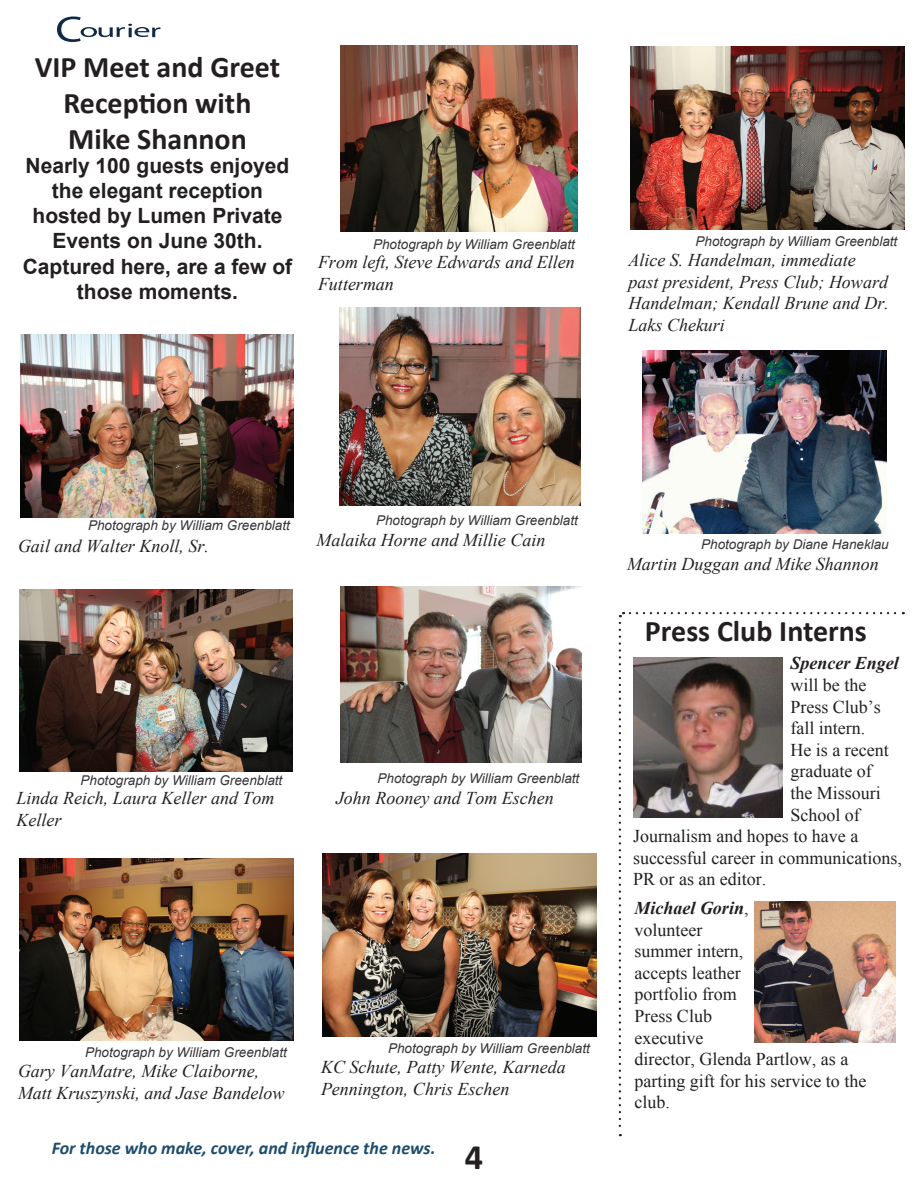
<style>
.page{position:relative;width:918px;height:1188px;background:#fff}
.page>*{position:absolute;margin:0;border:0;box-sizing:border-box;transform-origin:0 0}
.t1{font:700 30px/36px "Calibri";color:#231f20;text-align:center}
.t2{font:700 21px/25.2px "Arial";color:#231f20;text-align:center}
.t3{font:italic 18px/21.6px "Times New Roman";color:#231f20}
.t4{font:18px/21.6px "Times New Roman";color:#231f20}
.t5{font:italic 700 18px "Calibri";color:#1d4c6d}
.t6{font:italic 700 18px "Times New Roman";color:#231f20}
.t7{font:italic 13.5px "Arial";color:#363539}
.s1{font-style:normal;font-size:36px;color:#231f20}
.s2{font-weight:700;font-style:italic}
</style>
<div class="page">
<svg style="left:57px;top:16px;width:103px;height:26px"></svg>
<img style="left:20px;top:335px;width:274px;height:182px">
<img style="left:20px;top:590px;width:272px;height:181px">
<img style="left:20px;top:858px;width:274px;height:183px">
<img style="left:340px;top:45px;width:237px;height:187px">
<img style="left:339px;top:308px;width:241px;height:198px">
<svg style="left:619px;top:623px;width:2px;height:513px"></svg>
<img style="left:323px;top:854px;width:274px;height:182px">
<img style="left:630px;top:46px;width:274px;height:183px">
<img style="left:642px;top:350px;width:244px;height:183px">
<img style="left:340px;top:586px;width:242px;height:177px">
<img style="left:633px;top:657px;width:149px;height:161px">
<img style="left:754px;top:902px;width:141px;height:141px">
<svg style="left:630px;top:612px;width:274px;height:2px"></svg>
<h1 class="t1" style="left:35px;top:47px;width:247px">VIP Meet and Greet<br>Reception with<br>Mike Shannon</h1>
<p class="t2" style="left:23px;top:154px;width:271px">Nearly 100 guests enjoyed the elegant reception hosted by Lumen Private<br>Events on June 30th.<br>Captured here, are a few of those moments.</p>
<p class="t7" style="left:373px;top:235px;width:203px">Photograph by William Greenblatt</p>
<p class="t3" style="left:318px;top:251px;width:258px">From left, Steve Edwards and Ellen<br>Futterman</p>
<p class="t7" style="left:696px;top:232px;width:203px">Photograph by William Greenblatt</p>
<p class="t3" style="left:628px;top:249px;width:262px">Alice S. Handelman, immediate past president, Press Club; Howard<br>Handelman; Kendall Brune and Dr.<br>Laks Chekuri</p>
<p class="t7" style="left:88px;top:517px;width:203px">Photograph by William Greenblatt</p>
<p class="t3" style="left:18px;top:535px;width:193px">Gail and Walter Knoll, Sr.</p>
<p class="t7" style="left:376px;top:511px;width:203px">Photograph by William Greenblatt</p>
<p class="t3" style="left:316px;top:529px;width:230px">Malaika Horne and Millie Cain</p>
<p class="t7" style="left:81px;top:771px;width:203px">Photograph by William Greenblatt</p>
<p class="t3" style="left:16px;top:787px;width:260px">Linda Reich, Laura Keller and Tom<br>Keller</p>
<p class="t7" style="left:378px;top:769px;width:203px">Photograph by William Greenblatt</p>
<p class="t3" style="left:336px;top:787px;width:219px">John Rooney and Tom Eschen</p>
<p class="t7" style="left:85px;top:1044px;width:203px">Photograph by William Greenblatt</p>
<p class="t3" style="left:18px;top:1060px;width:268px">Gary VanMatre, Mike Claiborne,<br>Matt Kruszynski, and Jase Bandelow</p>
<p class="t7" style="left:388px;top:1039px;width:203px">Photograph by William Greenblatt</p>
<p class="t3" style="left:321px;top:1056px;width:246px">KC Schute, Patty Wente, Karneda<br>Pennington, Chris Eschen</p>
<p class="t5" style="left:52px;top:1136px;width:433px">For those who make, cover, and influence the news. <span class="s1">4</span></p>
<p class="t7" style="left:701px;top:536px;width:189px">Photograph by Diane Haneklau</p>
<p class="t3" style="left:627px;top:552px;width:253px">Martin Duggan and Mike Shannon</p>
<h1 class="t1" style="left:645px;top:611px;width:223px">Press Club Interns</h1>
<p class="t6" style="left:790px;top:651px;width:110px">Spencer Engel</p>
<p class="t4" style="left:790px;top:674px;width:77px">will be the</p>
<p class="t4" style="left:790px;top:696px;width:92px">Press Club’s</p>
<p class="t4" style="left:790px;top:717px;width:76px">fall intern.</p>
<p class="t4" style="left:790px;top:739px;width:100px">He is a recent</p>
<p class="t4" style="left:790px;top:760px;width:83px">graduate of</p>
<p class="t4" style="left:790px;top:782px;width:92px">the Missouri</p>
<p class="t4" style="left:790px;top:804px;width:71px">School of</p>
<p class="t4" style="left:633px;top:825px;width:227px">Journalism and hopes to have a</p>
<p class="t4" style="left:633px;top:847px;width:270px">successful career in communications,</p>
<p class="t4" style="left:633px;top:868px;width:135px">PR or as an editor.</p>
<p class="t4" style="left:634px;top:897px;width:233px"><span class="s2">Michael Gorin</span>,<br>volunteer<br>summer intern,<br>accepts leather<br>portfolio from<br>Press Club<br>executive<br>director, Glenda Partlow, as a parting gift for his service to the club.</p>
</div>
